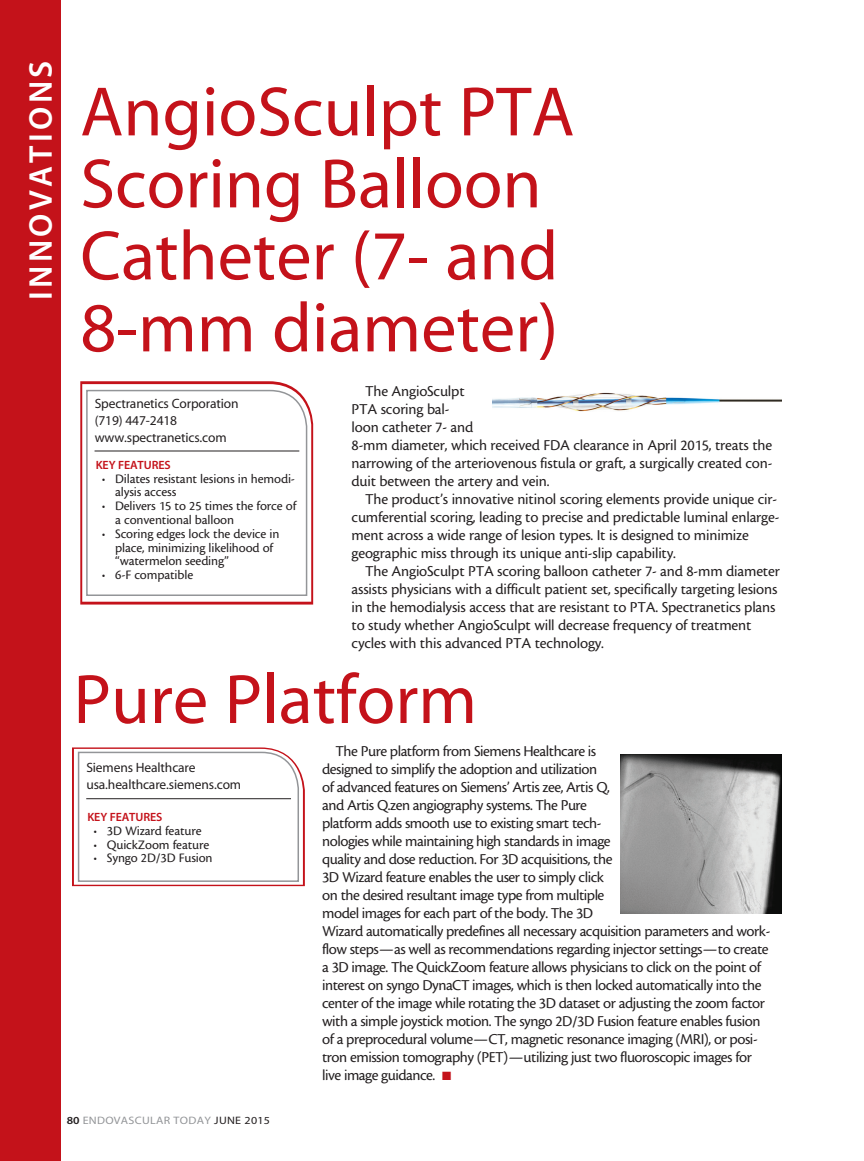
<style>
.page{position:relative;width:864px;height:1161px;background:#fff}
.page>*{position:absolute;margin:0;border:0;box-sizing:border-box;transform-origin:0 0}
.headline{font:70.5px/72px "Myriad MM 400 600";color:#c4121a}
.t1{font:33px "Myriad MM 565 600";letter-spacing:.1em;color:#fff}
.body{font:15.75px/18px "Cronos MM 408 10";letter-spacing:-.03em;color:#231f20}
.body-2{font:15.75px/18px "Cronos MM 408 10";letter-spacing:-.01em;color:#231f20}
.t2{font:13.5px/13.8px "Cronos MM 408 9";letter-spacing:-.01em;color:#231f20}
.body-3{font:13.5px "Myriad MM 400 600";letter-spacing:-.01em;color:#231f20}
.body-4{font:12px "Myriad MM 565 600";letter-spacing:-.01em;color:#c4121a}
.t3{font:10.8px "Myriad MM 400 600";letter-spacing:.025em;color:#939598;scale:1.11 1}
.s1{color:#c4121a}
.s2{font-family:"Myriad MM 565 600";color:#231f20}
.s3{color:#231f20}
</style>
<div class="page">
<div style="left:0;top:0;width:61px;height:1161px;background:#c4121a"></div>
<svg style="left:80px;top:381px;width:234px;height:224px"></svg>
<svg style="left:85px;top:389px;width:223px;height:208px"></svg>
<hr style="left:95px;top:451px;width:204px;height:1px;background:#231f20">
<svg style="left:72px;top:747px;width:233px;height:140px"></svg>
<hr style="left:86px;top:798px;width:205px;height:1px;background:#231f20">
<img style="left:621px;top:755px;width:160px;height:159px">
<img style="left:492px;top:392px;width:289px;height:20px">
<h2 class="t1" style="left:25px;top:300px;width:241px;rotate:-90deg">INNOVATIONS</h2>
<p class="headline" style="left:80px;top:79px;width:496px">AngioSculpt PTA<br>Scoring Balloon<br>Catheter (7- and<br>8-mm diameter)</p>
<p class="body-3" style="left:95px;top:397px;width:145px">Spectranetics Corporation</p>
<p class="body-3" style="left:95px;top:414px;width:84px">(719) 447-2418</p>
<p class="body-3" style="left:95px;top:431px;width:133px">www.spectranetics.com</p>
<p class="body-4" style="left:96px;top:459px;width:76px">KEY FEATURES</p>
<p class="t2" style="left:115px;top:472px;width:181px;text-indent:-14px">• Dilates resistant lesions in hemodi&shy;alysis access</p>
<p class="t2" style="left:115px;top:499px;width:183px;text-indent:-14px">• Delivers 15 to 25 times the force of a conventional balloon</p>
<p class="t2" style="left:115px;top:527px;width:166px;text-indent:-14px">• Scoring edges lock the device in place, minimizing likelihood of “watermelon seeding”</p>
<p class="t2" style="left:102px;top:568px;width:93px">• 6-F compatible</p>
<p class="body-2" style="left:352px;top:382px;width:423px;text-indent:14px">The AngioSculpt<br>PTA scoring bal-<br>loon catheter 7- and<br>8-mm diameter, which received FDA clearance in April 2015, treats the narrowing of the arteriovenous fistula or graft, a surgically created con&shy;duit between the artery and vein.</p>
<p class="body-2" style="left:352px;top:490px;width:429px;text-indent:14px">The product’s innovative nitinol scoring elements provide unique cir&shy;cumferential scoring, leading to precise and predictable luminal enlarge&shy;ment across a wide range of lesion types. It is designed to minimize geographic miss through its unique anti-slip capability.</p>
<p class="body-2" style="left:352px;top:562px;width:430px;text-indent:14px">The AngioSculpt PTA scoring balloon catheter 7- and 8-mm diameter assists physicians with a difficult patient set, specifically targeting lesions in the hemodialysis access that are resistant to PTA. Spectranetics plans to study whether AngioSculpt will decrease frequency of treatment cycles with this advanced PTA technology.</p>
<p class="headline" style="left:74px;top:667px;width:405px">Pure Platform</p>
<p class="body" style="left:322px;top:742px;width:450px;text-indent:14px">The Pure platform from Siemens Healthcare is<br>designed to simplify the adoption and utilization<br>of advanced features on Siemens’ Artis zee, Artis Q,<br>and Artis Q.zen angiography systems. The Pure<br>platform adds smooth use to existing smart tech-<br>nologies while maintaining high standards in image<br>quality and dose reduction. For 3D acquisitions, the<br>3D Wizard feature enables the user to simply click<br>on the desired resultant image type from multiple<br>model images for each part of the body. The 3D<br>Wizard automatically predefines all necessary acquisition parameters and work&shy;flow steps—as well as recommendations regarding injector settings—to create a 3D image. The QuickZoom feature allows physicians to click on the point of interest on syngo DynaCT images, which is then locked automatically into the center of the image while rotating the 3D dataset or adjusting the zoom factor with a simple joystick motion. The syngo 2D/3D Fusion feature enables fusion of a preprocedural volume—CT, magnetic resonance imaging (MRI), or posi&shy;tron emission tomography (PET)—utilizing just two fluoroscopic images for live image guidance. <span class="s1">■</span></p>
<p class="body-3" style="left:86px;top:760px;width:111px">Siemens Healthcare</p>
<p class="body-3" style="left:86px;top:778px;width:156px">usa.healthcare.siemens.com</p>
<p class="body-4" style="left:87px;top:811px;width:76px">KEY FEATURES</p>
<p class="t2" style="left:93px;top:824px;width:110px">• 3D Wizard feature</p>
<p class="t2" style="left:93px;top:838px;width:117px">• QuickZoom feature</p>
<p class="t2" style="left:93px;top:852px;width:121px">• Syngo 2D/3D Fusion</p>
<p class="t3" style="left:67px;top:1115px;width:185px"><span class="s2">80</span> ENDOVASCULAR TODAY <span class="s3">JUNE 2015</span></p>
</div>
